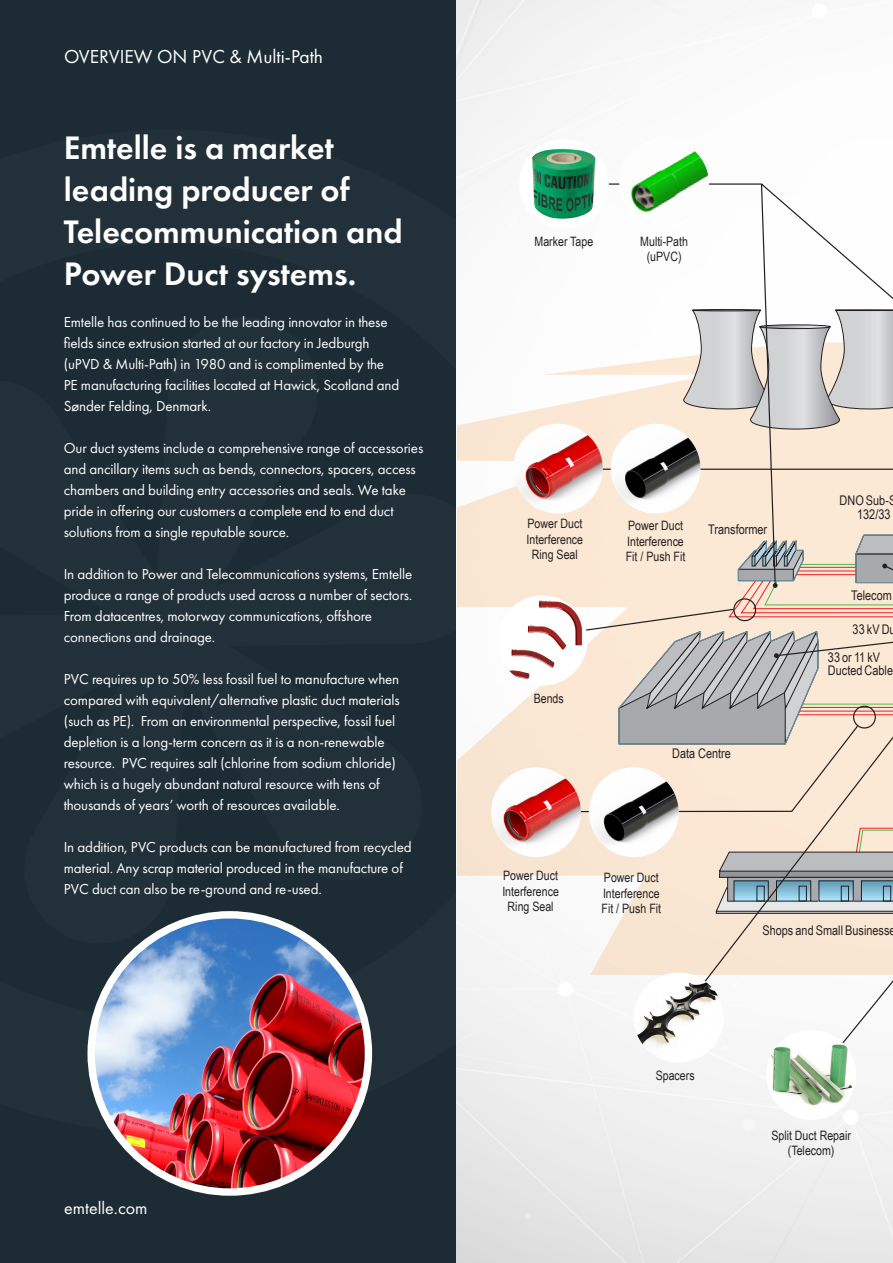
<style>
.page{position:relative;width:893px;height:1263px;background:#fff}
.page>*{position:absolute;margin:0;border:0;box-sizing:border-box;transform-origin:0 0}
.t1{font:600 33.75px/42px "Futura PT";color:#fff}
.t2{font:19.5px "Futura PT";color:#fff}
.t3{font:18px "Futura PT";color:#fff}
.t4{font:15px/21px "Futura PT";letter-spacing:-.01em;color:#fff}
.t5{font:13.35px/13.6px "Arial Narrow";color:#231f20}
.t6{font:12.9px/15.5px "Arial Narrow";color:#231f20;text-align:center}
</style>
<div class="page">
<img style="left:455px;top:0;width:438px;height:1263px">
<div style="left:0;top:0;width:455px;height:1263px;background:#1c2b34"></div>
<svg style="left:91px;top:911px;width:282px;height:275px"></svg>
<img style="left:91px;top:915px;width:277px;height:277px;border-radius:139px">
<div style="left:87px;top:911px;width:285px;height:285px;border:7px solid #fff;border-radius:50%"></div>
<svg style="left:457px;top:342px;width:303px;height:633px"></svg>
<div style="left:693px;top:309px;width:68px;height:2px;border:1px solid #231f20;border-radius:50%"></div>
<svg style="left:683px;top:310px;width:77px;height:119px;background:#d7d4d1"></svg>
<svg style="left:760px;top:181px;width:133px;height:287px"></svg>
<img style="left:514px;top:424px;width:89px;height:44px">
<img style="left:611px;top:424px;width:89px;height:89px;border-radius:45px">
<img style="left:498px;top:596px;width:89px;height:89px;border-radius:45px">
<hr style="left:586px;top:183px;width:175px;height:2px;background:#231f20">
<div style="left:519px;top:139px;width:90px;height:90px;background:#fff;border-radius:50%"></div>
<img style="left:526px;top:147px;width:73px;height:74px">
<img style="left:621px;top:139px;width:88px;height:90px">
<svg style="left:512px;top:468px;width:381px;height:596px"></svg>
<img style="left:493px;top:767px;width:88px;height:90px">
<img style="left:634px;top:973px;width:89px;height:89px;border-radius:45px">
<img style="left:766px;top:1030px;width:90px;height:90px;border-radius:45px">
<img style="left:589px;top:767px;width:90px;height:90px;border-radius:45px">
<p class="t2" style="left:64px;top:45px;width:261px">OVERVIEW ON PVC &amp; Multi-Path</p>
<p class="t1" style="left:64px;top:126px;width:340px">Emtelle is a market leading producer of<br>Telecommunication and<br>Power Duct systems.</p>
<p class="t4" style="left:64px;top:311px;width:337px">Emtelle has continued to be the leading innovator in these fields since extrusion started at our factory in Jedburgh (uPVD &amp; Multi-Path) in 1980 and is complimented by the PE manufacturing facilities located at Hawick, Scotland and Sønder Felding, Denmark.</p>
<p class="t4" style="left:64px;top:437px;width:361px">Our duct systems include a comprehensive range of accessories and ancillary items such as bends, connectors, spacers, access chambers and building entry accessories and seals. We take pride in offering our customers a complete end to end duct solutions from a single reputable source.</p>
<p class="t4" style="left:64px;top:563px;width:350px">In addition to Power and Telecommunications systems, Emtelle produce a range of products used across a number of sectors.<br>From datacentres, motorway communications, offshore connections and drainage.</p>
<p class="t4" style="left:64px;top:668px;width:337px">PVC requires up to 50% less fossil fuel to manufacture when compared with equivalent/alternative plastic duct materials (such as PE). From an environmental perspective, fossil fuel depletion is a long-term concern as it is a non-renewable resource. PVC requires salt (chlorine from sodium chloride) which is a hugely abundant natural resource with tens of thousands of years’ worth of resources available.</p>
<p class="t4" style="left:64px;top:836px;width:350px">In addition, PVC products can be manufactured from recycled material. Any scrap material produced in the manufacture of<br>PVC duct can also be re-ground and re-used.</p>
<p class="t3" style="left:64px;top:1197px;width:85px">emtelle.com</p>
<p class="t6" style="left:534px;top:233px;width:60px">Marker Tape</p>
<p class="t6" style="left:640px;top:233px;width:49px">Multi-Path</p>
<p class="t6" style="left:647px;top:249px;width:36px">(uPVC)</p>
<p class="t6" style="left:527px;top:515px;width:56px">Power Duct</p>
<p class="t6" style="left:527px;top:531px;width:58px">Interference<br>Ring Seal</p>
<p class="t6" style="left:628px;top:517px;width:56px">Power Duct</p>
<p class="t6" style="left:626px;top:533px;width:61px;text-align:left">Interference<br>Fit / Push Fit</p>
<p class="t5" style="left:708px;top:522px;width:61px">Transformer</p>
<p class="t6" style="left:534px;top:690px;width:32px">Bends</p>
<p class="t5" style="left:672px;top:746px;width:60px">Data Centre</p>
<p class="t5" style="left:857px;top:493px;width:41px;text-indent:-18px">DNO Sub-S<br>132/33</p>
<p class="t5" style="left:851px;top:588px;width:42px">Telecom</p>
<p class="t5" style="left:853px;top:622px;width:45px">33 kV Du</p>
<p class="t5" style="left:828px;top:649px;width:67px">33 or 11 kV<br>Ducted Cable</p>
<p class="t6" style="left:503px;top:867px;width:56px">Power Duct</p>
<p class="t6" style="left:502px;top:883px;width:58px">Interference<br>Ring Seal</p>
<p class="t6" style="left:604px;top:869px;width:56px">Power Duct</p>
<p class="t6" style="left:602px;top:885px;width:61px;text-align:left">Interference<br>Fit / Push Fit</p>
<p class="t5" style="left:762px;top:923px;width:135px">Shops and Small Businesse</p>
<p class="t6" style="left:656px;top:1067px;width:40px">Spacers</p>
<p class="t6" style="left:771px;top:1127px;width:81px">Split Duct Repair</p>
<p class="t6" style="left:788px;top:1143px;width:48px">(Telecom)</p>
</div>
